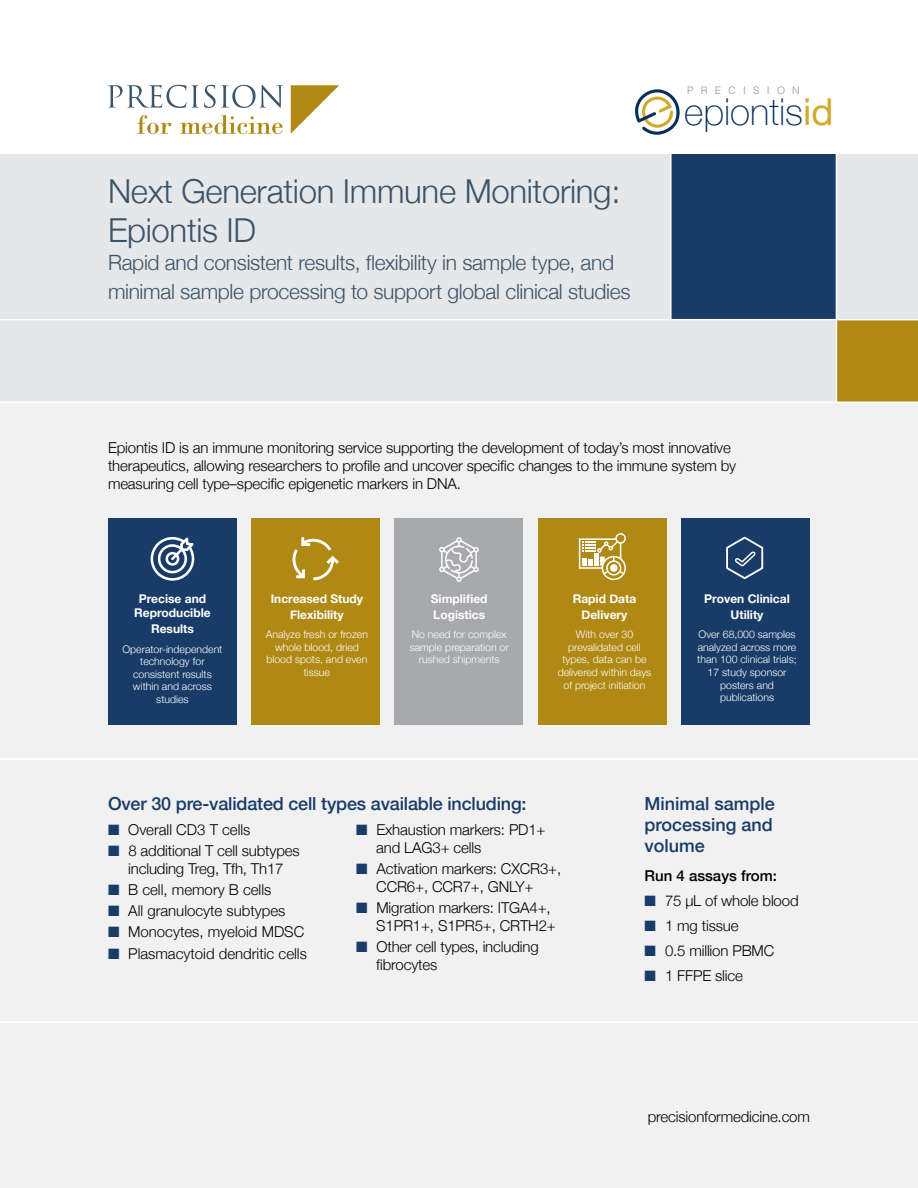
<style>
.page{position:relative;width:918px;height:1188px;background:#fff}
.page>*{position:absolute;margin:0;border:0;box-sizing:border-box;transform-origin:0 0}
.t1{font:100 37.05px "Helvetica Neue";color:#05305b}
.Sell_Sheet_Title{font:300 33px/39px "Helvetica Neue";letter-spacing:-.01em;color:#3a546a}
.Sell_Sheet_Title-2{font:300 21px/28.5px "Helvetica Neue";letter-spacing:-.015em;color:#3a546a}
.Subhead_span{font:500 18px/21px "Helvetica Neue";letter-spacing:-.01em;color:#183c67}
.body{font:300 15px/18px "Helvetica Neue";letter-spacing:-.01em;color:#000}
.body-2{font:500 15px "Helvetica Neue";color:#000}
.graphic_bold_title{font:700 12px/16.2px "Helvetica Neue";color:#fff;text-align:center}
.graphic_body_copy{font:300 10.5px/12.6px "Helvetica Neue";color:#fff;text-align:center}
.t2{font:300 10.35px "Helvetica LT Com";letter-spacing:.7em;color:#939598}
.s1{font-weight:400;color:#d1aa2b}
.s2{color:#183c67}
</style>
<div class="page">
<div style="left:0;top:400px;width:918px;height:788px;background:#f1f1f2"></div>
<svg style="left:108px;top:85px;width:175px;height:23px"></svg>
<svg style="left:291px;top:85px;width:48px;height:49px"></svg>
<svg style="left:137px;top:115px;width:34px;height:19px"></svg>
<svg style="left:180px;top:115px;width:103px;height:19px"></svg>
<div style="left:0;top:155px;width:918px;height:248px;background:#e6e7e8"></div>
<div style="left:672px;top:155px;width:164px;height:165px;background:#183c67"></div>
<div style="left:837px;top:320px;width:81px;height:82px;background:#af8913"></div>
<hr style="left:0;top:319px;width:918px;height:1px;background:#fff">
<hr style="left:836px;top:154px;width:1px;height:249px;background:#fff">
<hr style="left:670px;top:154px;width:2px;height:165px;background:#fff">
<svg style="left:636px;top:89px;width:44px;height:46px"></svg>
<hr style="left:0;top:1022px;width:918px;height:1px;background:#fff">
<hr style="left:0;top:402px;width:918px;height:1px;background:#fff">
<hr style="left:0;top:758px;width:918px;height:2px;background:#fff">
<div style="left:108px;top:519px;width:129px;height:206px;background:#183c67"></div>
<div style="left:251px;top:519px;width:129px;height:206px;background:#af8913"></div>
<div style="left:395px;top:519px;width:128px;height:206px;background:#a7a9ac"></div>
<div style="left:538px;top:519px;width:129px;height:206px;background:#af8913"></div>
<div style="left:681px;top:519px;width:129px;height:206px;background:#183c67"></div>
<svg style="left:151px;top:537px;width:43px;height:44px"></svg>
<svg style="left:292px;top:537px;width:47px;height:43px"></svg>
<svg style="left:726px;top:537px;width:37px;height:42px"></svg>
<svg style="left:439px;top:537px;width:40px;height:45px"></svg>
<svg style="left:579px;top:533px;width:47px;height:47px"></svg>
<div style="left:594px;top:554px;width:5px;height:12px;background:#fff"></div>
<p class="t2" style="left:687px;top:84px;width:114px">PRECISION</p>
<p class="Sell_Sheet_Title" style="left:108px;top:169px;width:514px">Next Generation Immune Monitoring:<br>Epiontis ID</p>
<p class="Sell_Sheet_Title-2" style="left:108px;top:247px;width:524px">Rapid and consistent results, flexibility in sample type, and minimal sample processing to support global clinical studies</p>
<p class="t1" style="left:684px;top:84px;width:151px">epiontis<span class="s1">id</span></p>
<p class="body" style="left:108px;top:437px;width:630px">Epiontis ID is an immune monitoring service supporting the development of today’s most innovative therapeutics, allowing researchers to profile and uncover specific changes to the immune system by measuring cell type–specific epigenetic markers in DNA.</p>
<p class="graphic_bold_title" style="left:134px;top:592px;width:78px;line-height:14.4px">Precise and<br>Reproducible</p>
<p class="graphic_bold_title" style="left:151px;top:621px;width:44px">Results</p>
<p class="graphic_body_copy" style="left:122px;top:642px;width:101px">Operator-independent technology for consistent results within and across studies</p>
<p class="graphic_bold_title" style="left:271px;top:591px;width:94px">Increased Study<br>Flexibility</p>
<p class="graphic_body_copy" style="left:266px;top:627px;width:104px">Analyze fresh or frozen whole blood, dried blood spots, and even tissue</p>
<p class="graphic_bold_title" style="left:431px;top:591px;width:58px;text-align:left">Simplified<br>Logistics</p>
<p class="graphic_body_copy" style="left:410px;top:627px;width:101px">No need for complex sample preparation or rushed shipments</p>
<p class="graphic_bold_title" style="left:573px;top:591px;width:65px">Rapid Data<br>Delivery</p>
<p class="graphic_body_copy" style="left:558px;top:627px;width:95px">With over 30 prevalidated cell types, data can be delivered within days of project initiation</p>
<p class="graphic_bold_title" style="left:704px;top:591px;width:87px">Proven Clinical<br>Utility</p>
<p class="graphic_body_copy" style="left:697px;top:627px;width:101px">Over 68,000 samples analyzed across more than 100 clinical trials;<br>17 study sponsor posters and publications</p>
<p class="Subhead_span" style="left:108px;top:791px;width:420px">Over 30 pre-validated cell types available including:</p>
<p class="body" style="left:108px;top:819px;width:144px"><span class="s2">■</span> Overall CD3 T cells</p>
<p class="body" style="left:108px;top:840px;width:193px;text-align:center"><span class="s2">■</span> 8 additional T cell subtypes including Treg, Tfh, Th17</p>
<p class="body" style="left:108px;top:880px;width:165px"><span class="s2">■</span> B cell, memory B cells</p>
<p class="body" style="left:108px;top:901px;width:179px"><span class="s2">■</span> All granulocyte subtypes</p>
<p class="body" style="left:108px;top:922px;width:198px"><span class="s2">■</span> Monocytes, myeloid MDSC</p>
<p class="body" style="left:108px;top:943px;width:200px"><span class="s2">■</span> Plasmacytoid dendritic cells</p>
<p class="body" style="left:376px;top:819px;width:171px;text-indent:-20px"><span class="s2">■</span> Exhaustion markers: PD1+ and LAG3+ cells</p>
<p class="body" style="left:356px;top:858px;width:207px;text-align:center"><span class="s2">■</span> Activation markers: CXCR3+,<br>CCR6+, CCR7+, GNLY+</p>
<p class="body" style="left:376px;top:898px;width:181px;text-indent:-20px"><span class="s2">■</span> Migration markers: ITGA4+,<br>S1PR1+, S1PR5+, CRTH2+</p>
<p class="body" style="left:376px;top:937px;width:164px;text-indent:-20px"><span class="s2">■</span> Other cell types, including fibrocytes</p>
<p class="Subhead_span" style="left:645px;top:791px;width:132px">Minimal sample processing and volume</p>
<p class="body-2" style="left:645px;top:864px;width:134px">Run 4 assays from:</p>
<p class="body" style="left:645px;top:890px;width:155px"><span class="s2">■</span> 75 µL of whole blood</p>
<p class="body" style="left:645px;top:915px;width:95px"><span class="s2">■</span> 1 mg tissue</p>
<p class="body" style="left:645px;top:940px;width:131px"><span class="s2">■</span> 0.5 million PBMC</p>
<p class="body" style="left:645px;top:965px;width:100px"><span class="s2">■</span> 1 FFPE slice</p>
<p class="body" style="left:648px;top:1106px;width:164px">precisionformedicine.com</p>
</div>
